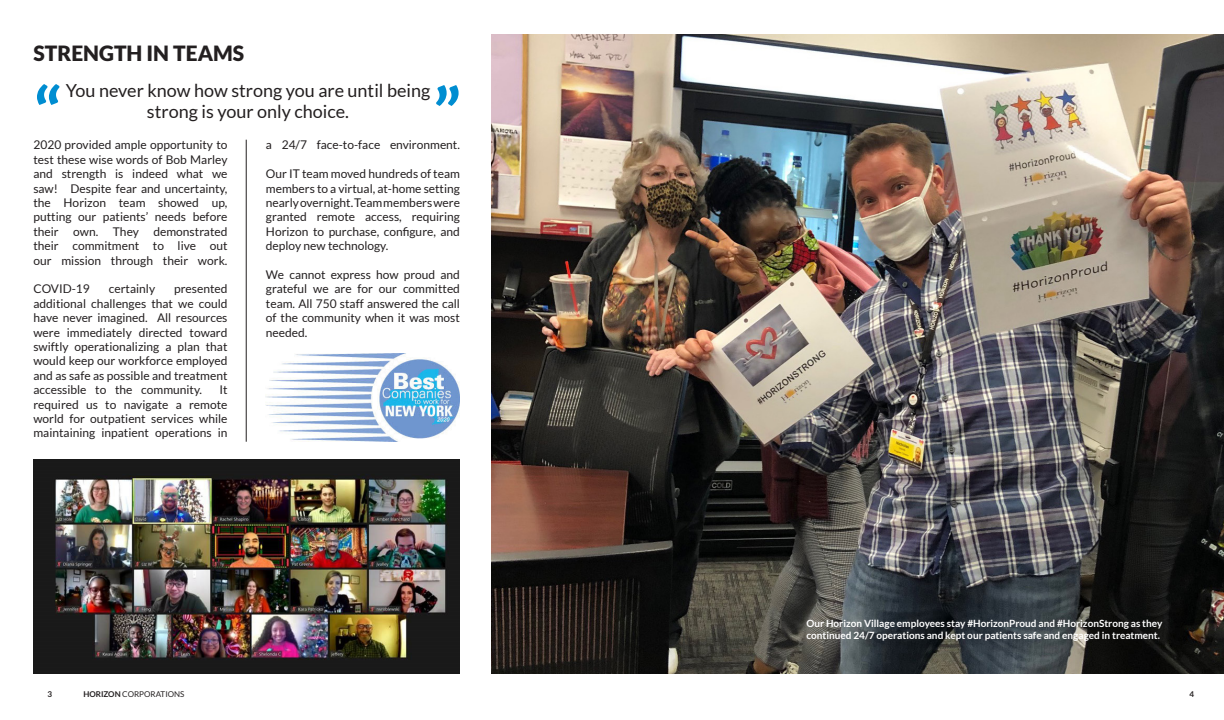
<style>
.page{position:relative;width:1224px;height:720px;background:#fff}
.page>*{position:absolute;margin:0;border:0;box-sizing:border-box;transform-origin:0 0}
.t1{font:700 72px "Lato";color:#008dd1}
.t2{font:900 21px "Lato";color:#231f20}
.t3{font:18px/21.6px "Lato";color:#231f20;text-align:center}
.t4{font:12px/14.4px "Lato";color:#231f20;text-align:justify}
.t5{font:700 10px/12px "Lato";color:#fff}
.t6{font:8px "Lato";color:#231f20}
.t7{font:700 8px "Lato";color:#231f20}
.s1{font-weight:700}
</style>
<div class="page">
<img style="left:491px;top:34px;width:733px;height:639px">
<img style="left:266px;top:353px;width:194px;height:89px">
<img style="left:33px;top:459px;width:427px;height:214px">
<hr style="left:246px;top:140px;width:1px;height:302px;background:#231f20">
<p class="t2" style="left:33px;top:41px;width:212px">STRENGTH IN TEAMS</p>
<p class="t3" style="left:66px;top:79px;width:366px">You never know how strong you are until being strong is your only choice.</p>
<p class="t1" style="left:33px;top:73px;width:30px">“</p>
<p class="t4" style="left:33px;top:138px;width:196px">2020 provided ample opportunity to</p>
<p class="t1" style="left:433px;top:73px;width:30px">”</p>
<p class="t4" style="left:266px;top:138px;width:196px">a 24/7 face-to-face environment.</p>
<p class="t4" style="left:266px;top:167px;width:196px">Our IT team moved hundreds of team members to a virtual, at-home setting nearly overnight. Team members were granted remote access, requiring Horizon to purchase, configure, and deploy new technology.</p>
<p class="t4" style="left:266px;top:267px;width:196px">We cannot express how proud and grateful we are for our committed team. All 750 staff answered the call of the community when it was most needed.</p>
<p class="t4" style="left:33px;top:152px;width:196px">test these wise words of Bob Marley and strength is indeed what we saw! Despite fear and uncertainty, the Horizon team showed up, putting our patients’ needs before their own. They demonstrated their commitment to live out</p>
<p class="t4" style="left:33px;top:253px;width:196px">our mission through their work.</p>
<p class="t4" style="left:33px;top:282px;width:58px">COVID-19</p>
<p class="t4" style="left:109px;top:282px;width:48px">certainly</p>
<p class="t4" style="left:33px;top:282px;width:196px;text-indent:141px">presented additional challenges that we could have never imagined. All resources were immediately directed toward swiftly operationalizing a plan that would keep our workforce employed and as safe as possible and treatment accessible to the community.</p>
<p class="t4" style="left:33px;top:383px;width:196px;text-indent:186px">It required us to navigate a remote world for outpatient services while maintaining inpatient operations in</p>
<p class="t5" style="left:806px;top:617px;width:358px">Our Horizon Village employees stay #HorizonProud and #HorizonStrong as they continued 24/7 operations and kept our patients safe and engaged in treatment.</p>
<p class="t7" style="left:47px;top:689px;width:6px">3</p>
<p class="t6" style="left:83px;top:690px;width:103px"><span class="s1">HORIZON</span> CORPORATIONS</p>
<p class="t7" style="left:1190px;top:689px;width:6px">4</p>
</div>
